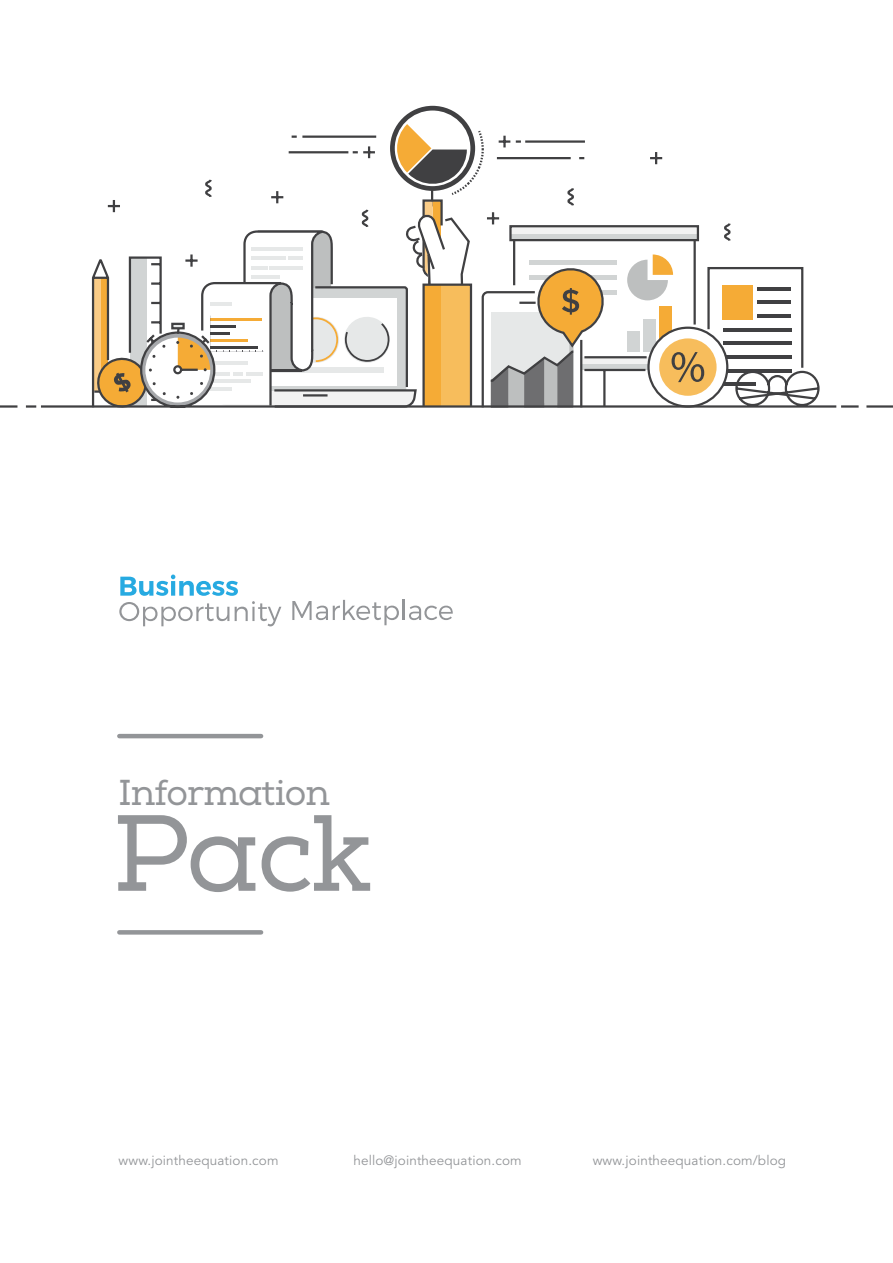
<style>
.page{position:relative;width:893px;height:1263px;background:#fff}
.page>*{position:absolute;margin:0;border:0;box-sizing:border-box;transform-origin:0 0}
.t1{font:108px "Nexa Slab Regular FREE";color:#939598}
.t2{font:36px "Nexa Slab Regular FREE";letter-spacing:-.025em;color:#939598}
.t3{font:13.5px "Avenir LT Std";letter-spacing:.01em;color:#939598}
</style>
<div class="page">
<svg style="left:119px;top:574px;width:162px;height:52px"></svg>
<svg style="left:292px;top:600px;width:107px;height:25px"></svg>
<hr style="left:403px;top:600px;width:2px;height:20px;background:#939598">
<svg style="left:409px;top:606px;width:44px;height:14px"></svg>
<svg style="left:609px;top:233px;width:87px;height:5px"></svg>
<div style="left:511px;top:227px;width:186px;height:6px;background:#f2f2f2"></div>
<div style="left:509px;top:225px;width:190px;height:16px;border:2px solid #404042"></div>
<hr style="left:693px;top:239px;width:3px;height:86px;background:#404042">
<div style="left:530px;top:260px;width:87px;height:5px;background:#d1d4d4"></div>
<div style="left:530px;top:275px;width:87px;height:5px;background:#d1d4d4"></div>
<hr style="left:557px;top:290px;width:60px;height:4px;background:#d1d4d4">
<svg style="left:627px;top:254px;width:177px;height:76px"></svg>
<svg style="left:91px;top:106px;width:518px;height:224px"></svg>
<svg style="left:41px;top:330px;width:796px;height:78px"></svg>
<hr style="left:119px;top:734px;width:142px;height:4px;background:#939598">
<div style="left:119px;top:930px;width:142px;height:5px;background:#939598"></div>
<h2 class="t2" style="left:119px;top:771px;width:213px">Information</h2>
<h1 class="t1" style="left:113px;top:789px;width:262px">Pack</h1>
<p class="t3" style="left:119px;top:1152px;width:161px">www.jointheequation.com</p>
<p class="t3" style="left:353px;top:1152px;width:170px">hello@jointheequation.com</p>
<p class="t3" style="left:593px;top:1152px;width:195px">www.jointheequation.com/blog</p>
</div>
